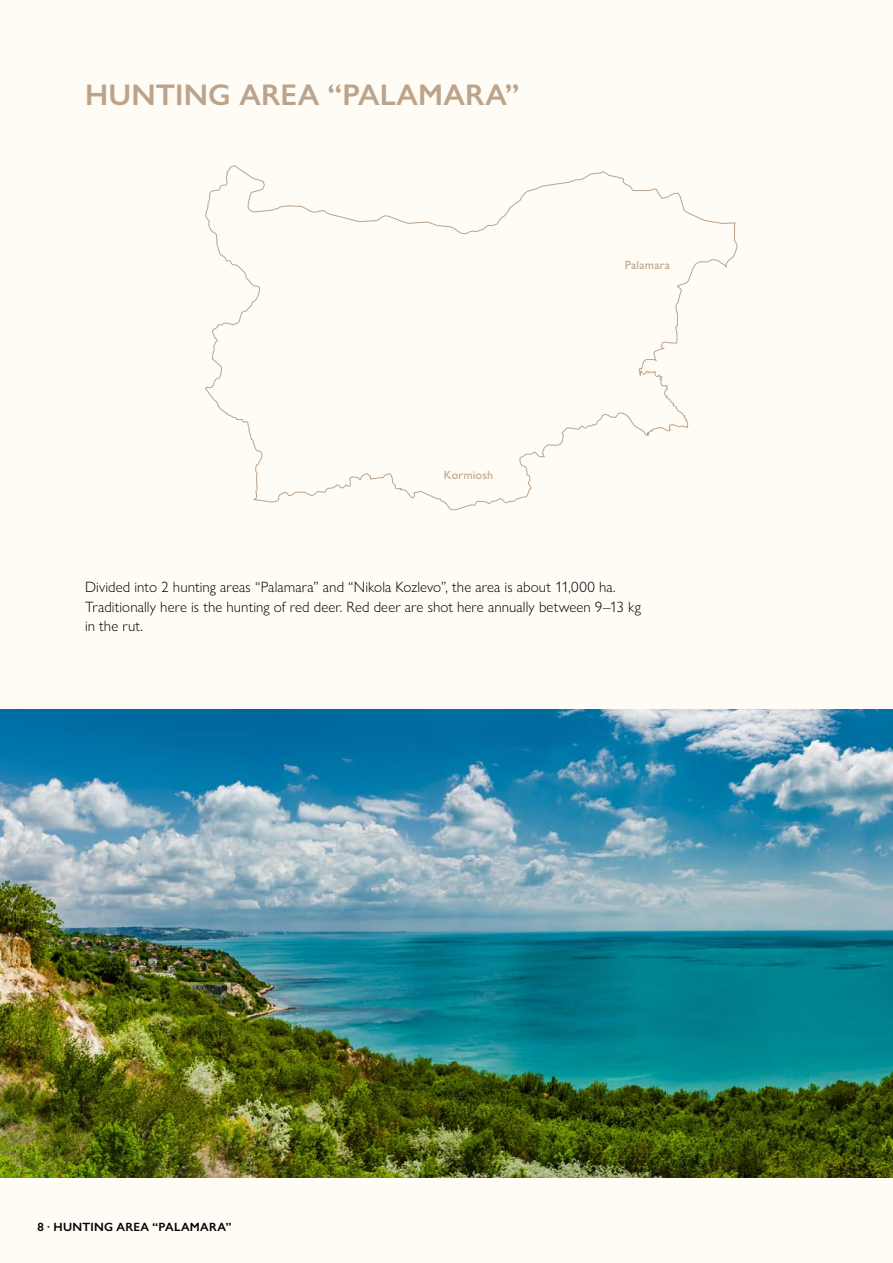
<style>
.page{position:relative;width:893px;height:1263px;background:#fffbf5}
.page>*{position:absolute;margin:0;border:0;box-sizing:border-box;transform-origin:0 0}
.t1{font:600 30px "Gill Sans Nova";letter-spacing:.005em;color:#bca48b}
.t2{font:300 15px/19.5px "Gill Sans Nova";letter-spacing:.005em;color:#000}
.t3{font:600 12px "Gill Sans Nova";letter-spacing:.025em;color:#000}
.t4{font:500 12px "Gill Sans Nova";letter-spacing:.015em;color:#bca48b}
</style>
<div class="page">
<img style="left:0;top:709px;width:893px;height:468px">
<svg style="left:204px;top:165px;width:534px;height:346px"></svg>
<h1 class="t1" style="left:85px;top:76px;width:436px">HUNTING AREA “PALAMARA”</h1>
<p class="t4" style="left:444px;top:467px;width:51px">Kormiosh</p>
<p class="t4" style="left:625px;top:258px;width:47px">Palamara</p>
<p class="t2" style="left:85px;top:577px;width:557px">Divided into 2 hunting areas “Palamara” and “Nikola Kozlevo”, the area is about 11,000 ha.<br>Traditionally here is the hunting of red deer. Red deer are shot here annually between 9–13 kg in the rut.</p>
<p class="t3" style="left:37px;top:1219px;width:35px">8 · HUNTING</p>
<p class="t3" style="left:117px;top:1219px;width:18px">AREA</p>
<p class="t3" style="left:153px;top:1219px;width:80px">“PALAMARA”</p>
</div>
